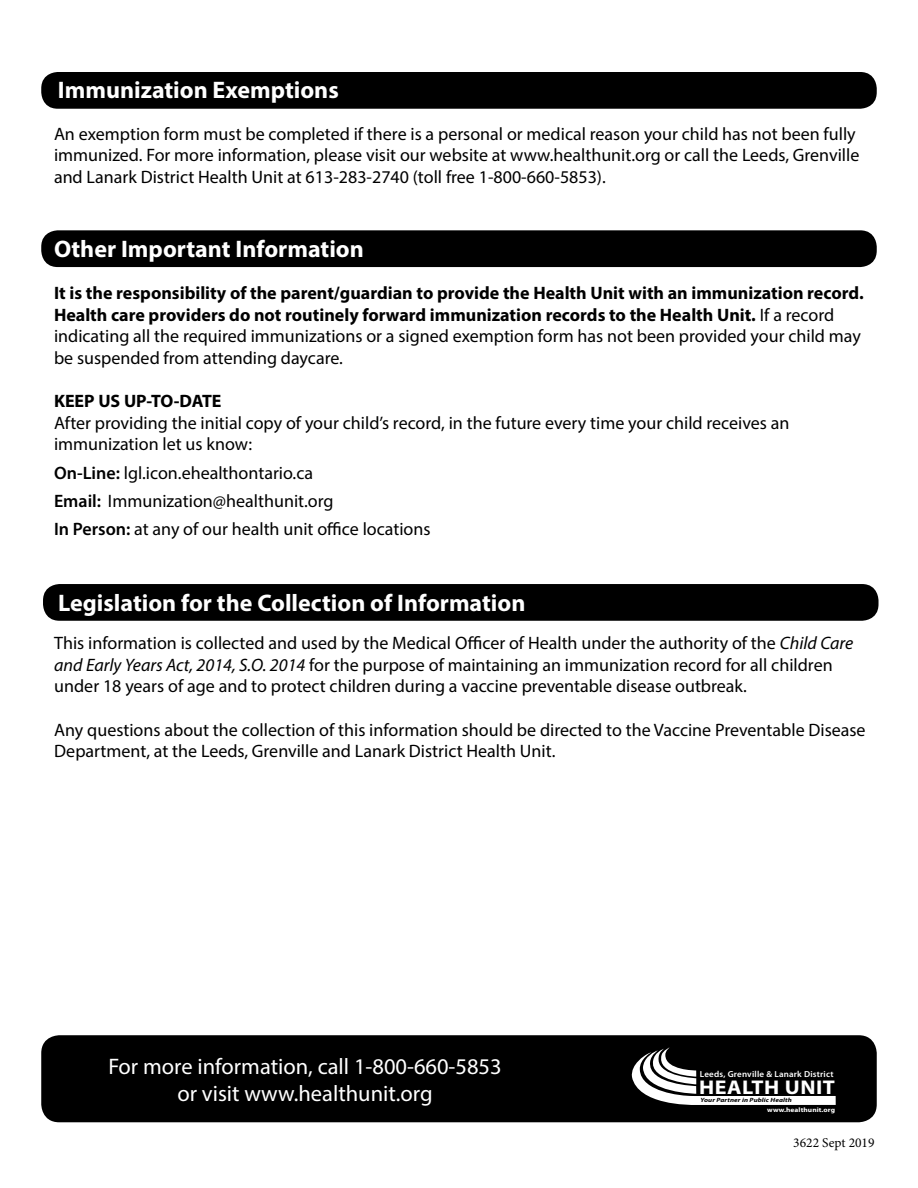
<style>
.page{position:relative;width:918px;height:1188px;background:#fff}
.page>*{position:absolute;margin:0;border:0;box-sizing:border-box;transform-origin:0 0}
.t1{font:700 24px "Myriad Pro";color:#fff}
.t2{font:22.5px/27px "Myriad Pro";color:#fff;text-align:center}
.t3{font:700 19.95px "Myriad Pro";letter-spacing:.02em;color:#fff;scale:1.11 1}
.t4{font:18px/21.6px "Myriad Pro";color:#000}
.t5{font:700 18px/21.6px "Myriad Pro";color:#000}
.t6{font:13.5px "Minion Pro";color:#000}
.t7{font:600 8.7px "Myriad Pro";letter-spacing:.02em;color:#fff}
.t8{font:700 6.6px "Myriad Pro";letter-spacing:.01em;color:#fff;scale:1.13 1}
.t9{font:italic 700 6.15px "Myriad Pro";letter-spacing:.01em;color:#000;scale:1.19 1}
.s1{font-weight:400}
.s2{font-weight:600}
.s3{font-style:italic}
</style>
<div class="page">
<div style="left:41px;top:230px;width:836px;height:37px;background:#000;border-radius:16px"></div>
<div style="left:41px;top:1035px;width:836px;height:87px;background:#000;border-radius:18px"></div>
<svg style="left:631px;top:1047px;width:205px;height:58px"></svg>
<div style="left:41px;top:72px;width:836px;height:37px;background:#000;border-radius:16px"></div>
<div style="left:43px;top:584px;width:836px;height:37px;background:#000;border-radius:16px"></div>
<p class="t1" style="left:58px;top:74px;width:282px">Immunization Exemptions</p>
<p class="t4" style="left:54px;top:122px;width:807px">An exemption form must be completed if there is a personal or medical reason your child has not been fully immunized. For more information, please visit our website at www.healthunit.org or call the Leeds, Grenville and Lanark District Health Unit at 613-283-2740 (toll free 1-800-660-5853).</p>
<p class="t1" style="left:54px;top:234px;width:311px">Other Important Information</p>
<p class="t5" style="left:54px;top:282px;width:811px">It is the responsibility of the parent/guardian to provide the Health Unit with an immunization record.<br>Health care providers do not routinely forward immunization records to the Health Unit. <span class="s1">If a record indicating all the required immunizations or a signed exemption form has not been provided your child may be suspended from attending daycare.</span></p>
<p class="t5" style="left:54px;top:390px;width:169px">KEEP US UP-TO-DATE</p>
<p class="t4" style="left:54px;top:411px;width:737px">After providing the initial copy of your child’s record, in the future every time your child receives an immunization let us know:</p>
<p class="t4" style="left:54px;top:461px;width:261px"><span class="s2">On-Line:</span> lgl.icon.ehealthontario.ca</p>
<p class="t4" style="left:54px;top:490px;width:281px"><span class="s2">Email:</span> Immunization@healthunit.org</p>
<p class="t4" style="left:54px;top:518px;width:378px"><span class="s2">In Person:</span> at any of our health unit office locations</p>
<p class="t1" style="left:58px;top:587px;width:469px">Legislation for the Collection of Information</p>
<p class="t4" style="left:54px;top:632px;width:801px">This information is collected and used by the Medical Officer of Health under the authority of the <span class="s3">Child Care and Early Years Act, 2014, S.O. 2014</span> for the purpose of maintaining an immunization record for all children under 18 years of age and to protect children during a vaccine preventable disease outbreak.</p>
<p class="t4" style="left:54px;top:718px;width:813px">Any questions about the collection of this information should be directed to the Vaccine Preventable Disease<br>Department, at the Leeds, Grenville and Lanark District Health Unit.</p>
<p class="t2" style="left:108px;top:1053px;width:395px">For more information, call 1-800-660-5853 or visit www.healthunit.org</p>
<p class="t7" style="left:700px;top:1068px;width:135px">Leeds, Grenville &amp; Lanark District</p>
<p class="t3" style="left:699px;top:1074px;width:124px">HEALTH UNIT</p>
<p class="t9" style="left:701px;top:1096px;width:78px">Your Partner in Public Health</p>
<p class="t8" style="left:767px;top:1105px;width:62px">www.healthunit.org</p>
<p class="t6" style="left:793px;top:1133px;width:83px">3622 Sept 2019</p>
</div>
